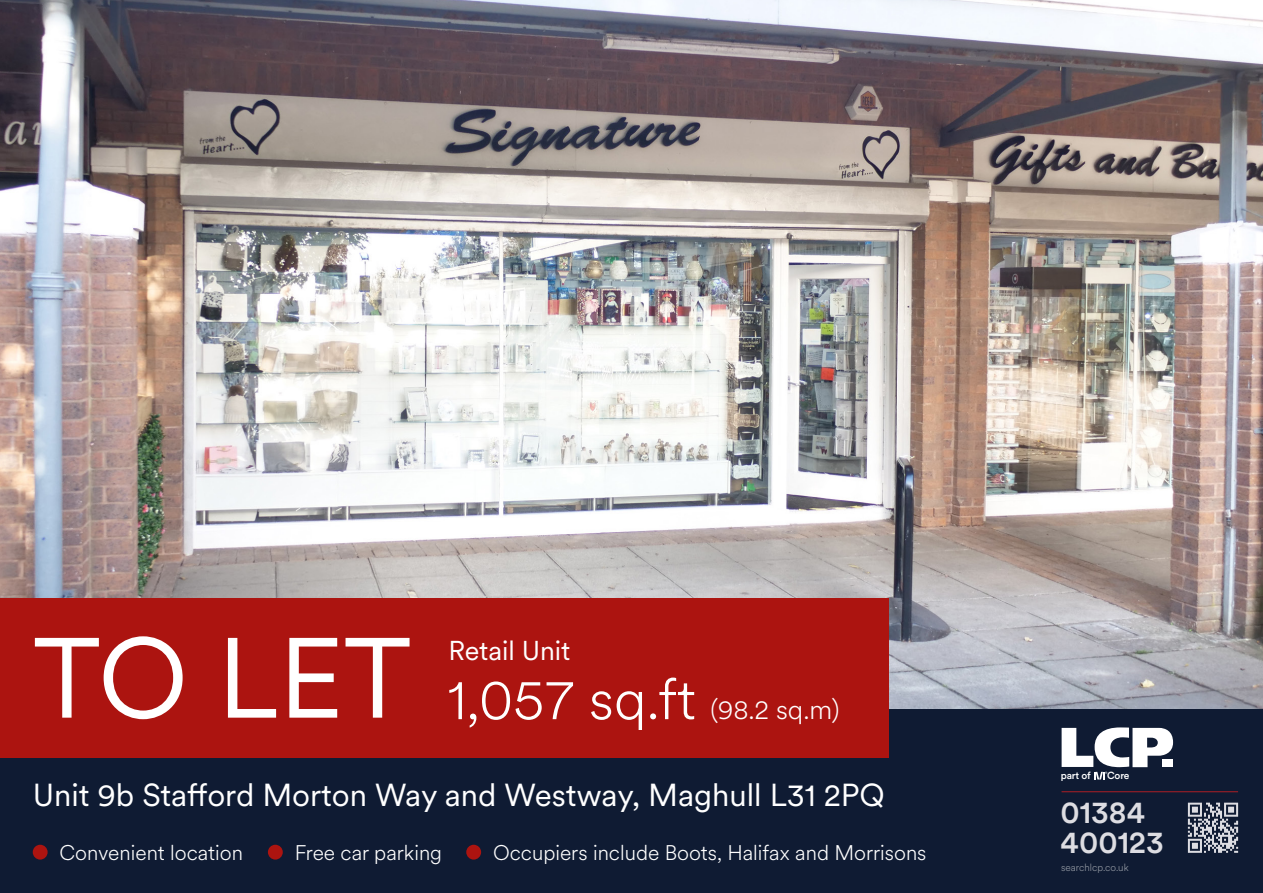
<style>
.page{position:relative;width:1263px;height:893px;background:#fff}
.page>*{position:absolute;margin:0;border:0;box-sizing:border-box;transform-origin:0 0}
.t1{font:112.5px "Circular XX";color:#fff}
.t2{font:300 57px "Circular XX";color:#fff}
.t3{font:31.5px "Circular XX";color:#fff}
.t4{font:500 31.2px/30px "Circular XX";color:#dddde2}
.t5{font:27px "Circular XX";color:#fff}
.t6{font:300 21px "Circular XX";color:#fff}
.t7{font:300 10.2px "Circular XX";color:#979da6}
.t8{font:500 10.2px "Circular XX";letter-spacing:-.02em;color:#fff}
.s1{font-size:27px}
</style>
<div class="page">
<img style="left:0;top:0;width:1263px;height:709px">
<div style="left:0;top:709px;width:1263px;height:184px;background:#0f1b33"></div>
<div style="left:0;top:598px;width:889px;height:160px;background:#ac1410"></div>
<svg style="left:1061px;top:727px;width:112px;height:52px"></svg>
<div style="left:1162px;top:760px;width:11px;height:7px;background:#fff"></div>
<hr style="left:1061px;top:791px;width:177px;height:1px;background:#ac1f25">
<svg style="left:1188px;top:803px;width:50px;height:50px"></svg>
<div style="left:33px;top:845px;width:15px;height:15px;background:#ac1410;border-radius:50%"></div>
<div style="left:268px;top:845px;width:15px;height:15px;background:#ac1410;border-radius:50%"></div>
<div style="left:466px;top:845px;width:15px;height:15px;background:#ac1410;border-radius:50%"></div>
<p class="t1" style="left:33px;top:603px;width:380px">TO LET</p>
<p class="t5" style="left:449px;top:632px;width:123px">Retail Unit</p>
<p class="t2" style="left:448px;top:661px;width:393px">1,057 sq.ft <span class="s1">(98.2 sq.m)</span></p>
<p class="t3" style="left:33px;top:774px;width:854px">Unit 9b Stafford Morton Way and Westway, Maghull L31 2PQ</p>
<p class="t6" style="left:60px;top:838px;width:185px">Convenient location</p>
<p class="t6" style="left:295px;top:838px;width:149px">Free car parking</p>
<p class="t6" style="left:493px;top:838px;width:435px">Occupiers include Boots, Halifax and Morrisons</p>
<p class="t8" style="left:1061px;top:769px;width:31px">part of</p>
<p class="t8" style="left:1107px;top:769px;width:24px">Core</p>
<p class="t4" style="left:1060px;top:796px;width:105px">01384<br>400123</p>
<p class="t7" style="left:1061px;top:861px;width:69px">searchlcp.co.uk</p>
</div>
